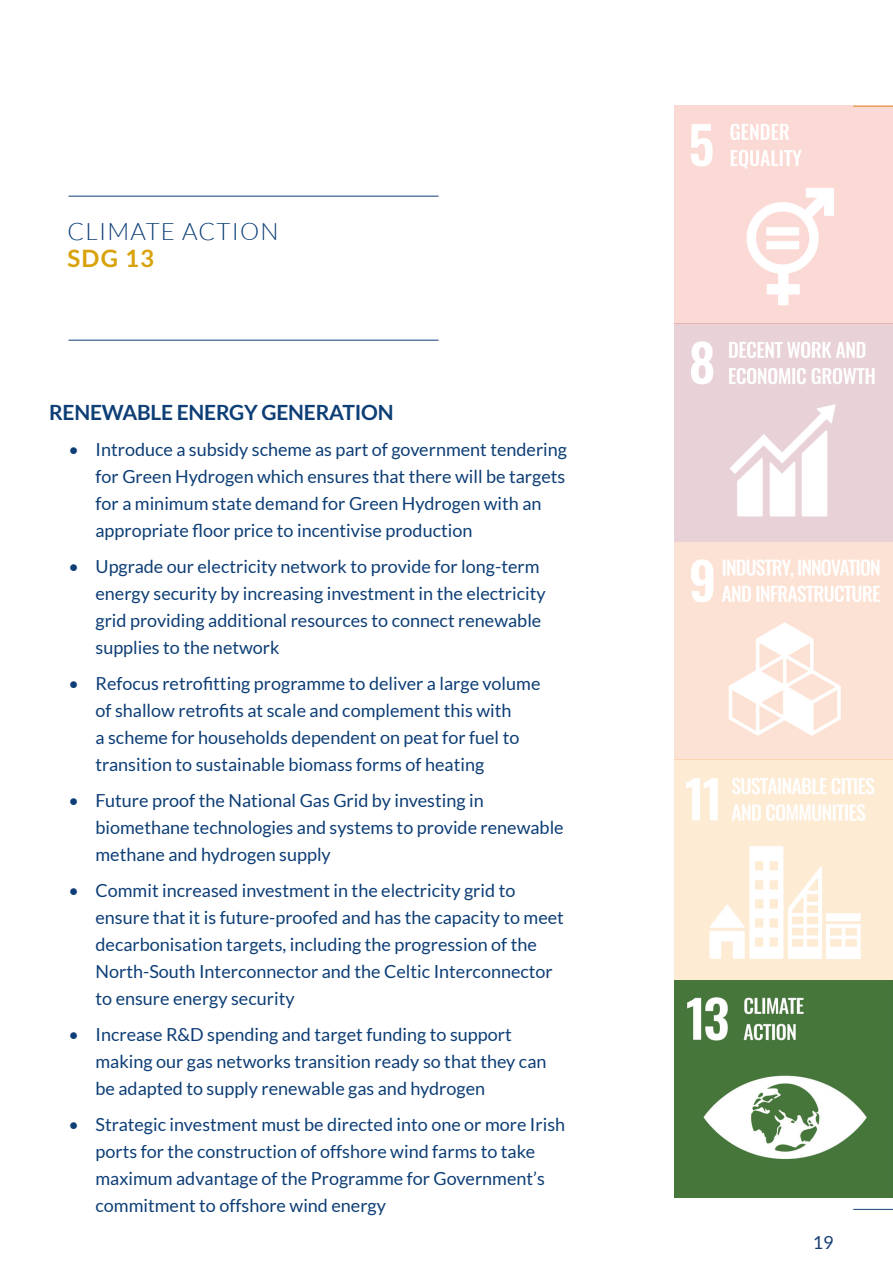
<style>
.page{position:relative;width:893px;height:1263px;background:#fff}
.page>*{position:absolute;margin:0;border:0;box-sizing:border-box;transform-origin:0 0}
.Chapter_Title_-_Alig{font:300 24px "Lato";letter-spacing:.05em;color:#0d3e76}
.Chapter_Title_-_Alig-2{font:700 24px "Lato";color:#d8a20b}
.Title_-_Align_Left{font:700 21px "Lato";letter-spacing:-.01em;color:#0d3e76}
.t1{font:18px/27px "Lato";color:#0d3e76}
.t2{font:18px "Lato";color:#163f74}
</style>
<div class="page">
<hr style="left:853px;top:106px;width:40px;height:1px;background:#d8a327">
<hr style="left:853px;top:1209px;width:40px;height:1px;background:#163f74">
<hr style="left:69px;top:196px;width:369px;height:1px;background:#0d3e76">
<hr style="left:69px;top:340px;width:369px;height:1px;background:#0d3e76">
<img style="left:674px;top:105px;width:218px;height:1092px">
<p class="Chapter_Title_-_Alig" style="left:68px;top:219px;width:213px">CLIMATE ACTION</p>
<p class="Chapter_Title_-_Alig-2" style="left:68px;top:245px;width:88px">SDG 13</p>
<p class="Title_-_Align_Left" style="left:49px;top:400px;width:346px">RENEWABLE ENERGY GENERATION</p>
<p class="t1" style="left:96px;top:436px;width:473px;text-indent:-27px">• Introduce a subsidy scheme as part of government tendering for Green Hydrogen which ensures that there will be targets for a minimum state demand for Green Hydrogen with an appropriate floor price to incentivise production</p>
<p class="t1" style="left:96px;top:553px;width:452px;text-indent:-27px">• Upgrade our electricity network to provide for long-term energy security by increasing investment in the electricity grid providing additional resources to connect renewable supplies to the network</p>
<p class="t1" style="left:96px;top:670px;width:446px;text-indent:-27px">• Refocus retrofitting programme to deliver a large volume of shallow retrofits at scale and complement this with<br>a scheme for households dependent on peat for fuel to transition to sustainable biomass forms of heating</p>
<p class="t1" style="left:96px;top:787px;width:470px;text-indent:-27px">• Future proof the National Gas Grid by investing in biomethane technologies and systems to provide renewable methane and hydrogen supply</p>
<p class="t1" style="left:96px;top:877px;width:470px;text-indent:-27px">• Commit increased investment in the electricity grid to ensure that it is future-proofed and has the capacity to meet decarbonisation targets, including the progression of the North-South Interconnector and the Celtic Interconnector to ensure energy security</p>
<p class="t1" style="left:96px;top:1021px;width:452px;text-indent:-27px">• Increase R&amp;D spending and target funding to support making our gas networks transition ready so that they can be adapted to supply renewable gas and hydrogen</p>
<p class="t1" style="left:96px;top:1111px;width:471px;text-indent:-27px">• Strategic investment must be directed into one or more Irish ports for the construction of offshore wind farms to take maximum advantage of the Programme for Government’s commitment to offshore wind energy</p>
<p class="t2" style="left:813px;top:1233px;width:22px">19</p>
</div>
